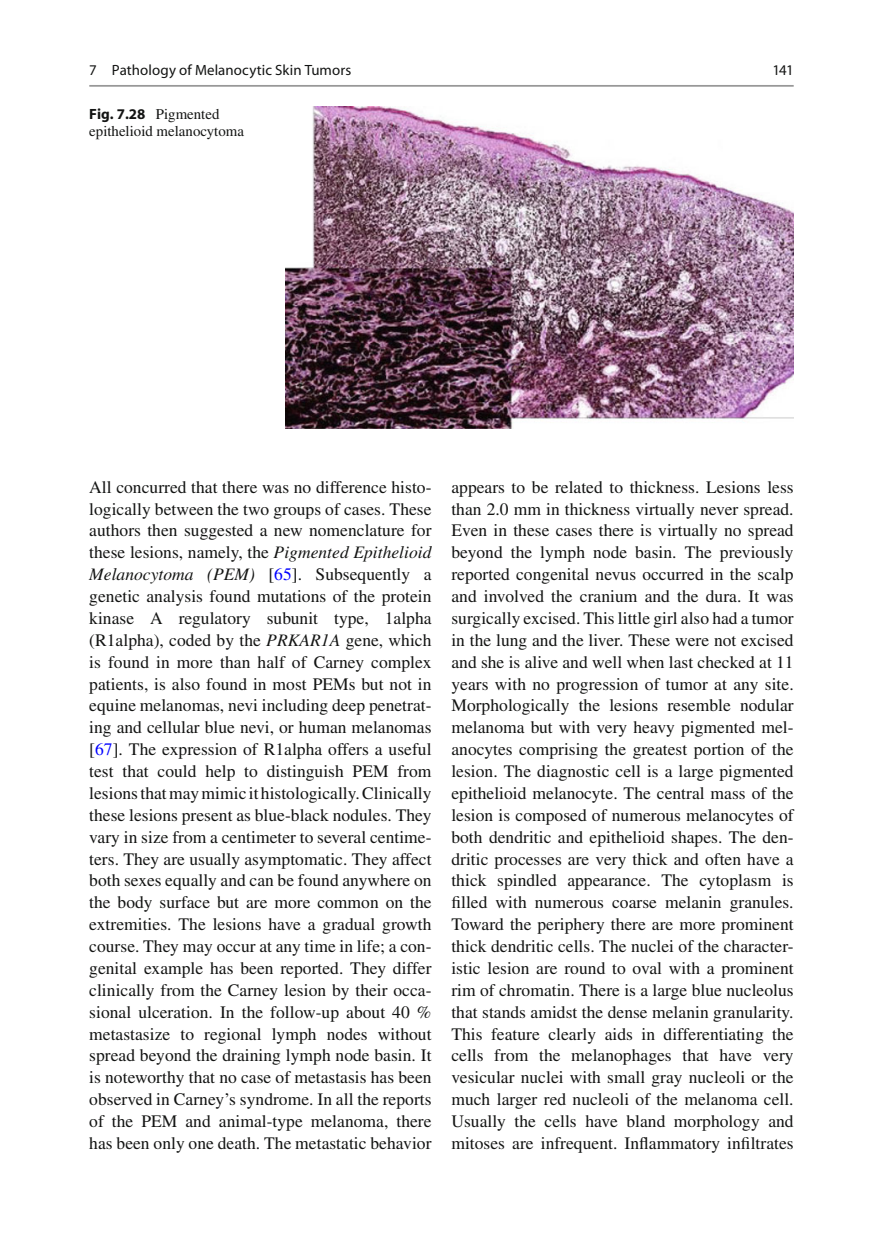
<style>
.page{position:relative;width:883px;height:1260px;background:#fff}
.page>*{position:absolute;margin:0;border:0;box-sizing:border-box;transform-origin:0 0}
.t1{font:17.5px/21.9px "Times";color:#131413;text-align:justify}
.t2{font:14.88px/17.5px "Times";color:#131413}
.t3{font:14.88px "Myriad";letter-spacing:.01em;color:#131413}
.s1{font-family:"Myriad";font-weight:700}
.s2{font-style:italic}
.s3{color:#00f}
</style>
<div class="page">
<hr style="left:89px;top:85px;width:705px;height:2px;background:#989898">
<img style="left:285px;top:106px;width:509px;height:322px">
<p class="t3" style="left:89px;top:64px;width:264px">7 Pathology of Melanocytic Skin Tumors</p>
<p class="t3" style="left:772px;top:64px;width:23px">141</p>
<p class="t2" style="left:89px;top:106px;width:156px"><span class="s1">Fig. 7.28</span> Pigmented epithelioid melanocytoma</p>
<p class="t1" style="left:89px;top:478px;width:344px">All concurred that there was no difference histo&shy;logically between the two groups of cases. These authors then suggested a new nomenclature for these lesions, namely, the <span class="s2">Pigmented Epithelioid Melanocytoma (PEM)</span> [ <span class="s3">65</span> ] . Subsequently a genetic analysis found mutations of the protein kinase A regulatory subunit type, 1alpha (R1alpha), coded by the <span class="s2">PRKAR1A</span> gene, which is found in more than half of Carney complex patients, is also found in most PEMs but not in equine melanomas, nevi including deep penetrat&shy;ing and cellular blue nevi, or human melanomas [ <span class="s3">67</span> ] . The expression of R1alpha offers a useful test that could help to distinguish PEM from lesions that may mimic it histologically. Clinically these lesions present as blue-black nodules. They vary in size from a centimeter to several centime&shy;ters. They are usually asymptomatic. They affect both sexes equally and can be found anywhere on the body surface but are more common on the extremities. The lesions have a gradual growth course. They may occur at any time in life; a con&shy;genital example has been reported. They differ clinically from the Carney lesion by their occa&shy;sional ulceration. In the follow-up about 40 % metastasize to regional lymph nodes without spread beyond the draining lymph node basin. It is noteworthy that no case of metastasis has been observed in Carney’s syndrome. In all the reports of the PEM and animal-type melanoma, there has been only one death. The metastatic behavior</p>
<p class="t1" style="left:451px;top:478px;width:344px">appears to be related to thickness. Lesions less than 2.0 mm in thickness virtually never spread.<br>Even in these cases there is virtually no spread beyond the lymph node basin. The previously reported congenital nevus occurred in the scalp and involved the cranium and the dura. It was surgically excised. This little girl also had a tumor in the lung and the liver. These were not excised and she is alive and well when last checked at 11 years with no progression of tumor at any site.<br>Morphologically the lesions resemble nodular melanoma but with very heavy pigmented mel&shy;anocytes comprising the greatest portion of the lesion. The diagnostic cell is a large pigmented epithelioid melanocyte. The central mass of the lesion is composed of numerous melanocytes of both dendritic and epithelioid shapes. The den&shy;dritic processes are very thick and often have a thick spindled appearance. The cytoplasm is fi lled with numerous coarse melanin granules.<br>Toward the periphery there are more prominent thick dendritic cells. The nuclei of the character&shy;istic lesion are round to oval with a prominent rim of chromatin. There is a large blue nucleolus that stands amidst the dense melanin granularity.<br>This feature clearly aids in differentiating the cells from the melanophages that have very vesicular nuclei with small gray nucleoli or the much larger red nucleoli of the melanoma cell.<br>Usually the cells have bland morphology and mitoses are infrequent. In fl ammatory in fi ltrates</p>
</div>
